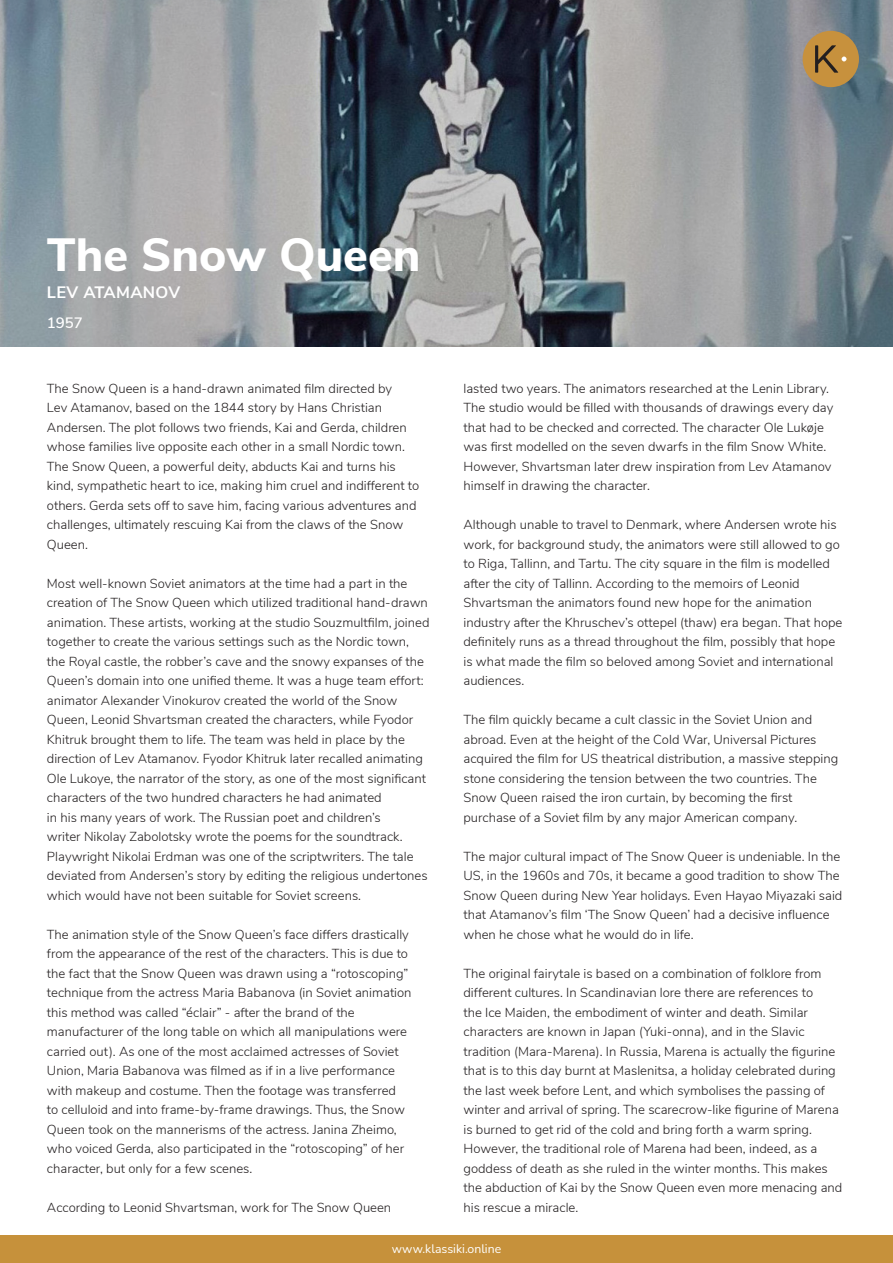
<style>
.page{position:relative;width:893px;height:1263px;background:#fff}
.page>*{position:absolute;margin:0;border:0;box-sizing:border-box;transform-origin:0 0}
.t1{font:800 46.5px "Nunito Sans";color:#fff}
.t2{font:700 16.5px "Nunito Sans";letter-spacing:.02em;color:#fff}
.t3{font:600 15px "Nunito Sans";color:#fff}
.t4{font:300 13.05px/19.5px "Nunito Sans";color:#231f20}
.t5{font:12.3px "Nunito";color:#fff}
</style>
<div class="page">
<svg style="left:0;top:0;width:893px;height:347px;background:#838a8f"></svg>
<div style="left:0;top:1235px;width:893px;height:28px;background:#c6913b"></div>
<div style="left:803px;top:31px;width:56px;height:56px;background:#c7913d;border-radius:50%"></div>
<svg style="left:815px;top:45px;width:31px;height:28px"></svg>
<p class="t1" style="left:47px;top:221px;width:375px">The Snow Queen</p>
<p class="t2" style="left:47px;top:280px;width:135px">LEV ATAMANOV</p>
<p class="t3" style="left:47px;top:312px;width:38px">1957</p>
<p class="t4" style="left:47px;top:378px;width:374px">The Snow Queen is a hand-drawn animated film directed by<br>Lev Atamanov, based on the 1844 story by Hans Christian Andersen. The plot follows two friends, Kai and Gerda, children whose families live opposite each other in a small Nordic town.<br>The Snow Queen, a powerful deity, abducts Kai and turns his kind, sympathetic heart to ice, making him cruel and indifferent to others. Gerda sets off to save him, facing various adventures and challenges, ultimately rescuing Kai from the claws of the Snow Queen.</p>
<p class="t4" style="left:47px;top:573px;width:384px">Most well-known Soviet animators at the time had a part in the creation of The Snow Queen which utilized traditional hand-drawn animation. These artists, working at the studio Souzmultfilm, joined together to create the various settings such as the Nordic town, the Royal castle, the robber’s cave and the snowy expanses of the Queen’s domain into one unified theme. It was a huge team effort: animator Alexander Vinokurov created the world of the Snow Queen, Leonid Shvartsman created the characters, while Fyodor Khitruk brought them to life. The team was held in place by the direction of Lev Atamanov. Fyodor Khitruk later recalled animating Ole Lukoye, the narrator of the story, as one of the most significant characters of the two hundred characters he had animated<br>in his many years of work. The Russian poet and children’s<br>writer Nikolay Zabolotsky wrote the poems for the soundtrack.<br>Playwright Nikolai Erdman was one of the scriptwriters. The tale deviated from Andersen’s story by editing the religious undertones which would have not been suitable for Soviet screens.</p>
<p class="t4" style="left:47px;top:924px;width:366px">The animation style of the Snow Queen’s face differs drastically from the appearance of the rest of the characters. This is due to the fact that the Snow Queen was drawn using a “rotoscoping” technique from the actress Maria Babanova (in Soviet animation this method was called “éclair” - after the brand of the manufacturer of the long table on which all manipulations were carried out). As one of the most acclaimed actresses of Soviet Union, Maria Babanova was filmed as if in a live performance with makeup and costume. Then the footage was transferred<br>to celluloid and into frame-by-frame drawings. Thus, the Snow Queen took on the mannerisms of the actress. Janina Zheimo, who voiced Gerda, also participated in the “rotoscoping” of her character, but only for a few scenes.</p>
<p class="t4" style="left:47px;top:1197px;width:346px">According to Leonid Shvartsman, work for The Snow Queen</p>
<p class="t4" style="left:463px;top:378px;width:371px">lasted two years. The animators researched at the Lenin Library.<br>The studio would be filled with thousands of drawings every day that had to be checked and corrected. The character Ole Lukøje was first modelled on the seven dwarfs in the film Snow White.<br>However, Shvartsman later drew inspiration from Lev Atamanov himself in drawing the character.</p>
<p class="t4" style="left:463px;top:514px;width:380px">Although unable to travel to Denmark, where Andersen wrote his work, for background study, the animators were still allowed to go to Riga, Tallinn, and Tartu. The city square in the film is modelled after the city of Tallinn. According to the memoirs of Leonid Shvartsman the animators found new hope for the animation industry after the Khruschev’s ottepel (thaw) era began. That hope definitely runs as a thread throughout the film, possibly that hope is what made the film so beloved among Soviet and international audiences.</p>
<p class="t4" style="left:463px;top:709px;width:376px">The film quickly became a cult classic in the Soviet Union and abroad. Even at the height of the Cold War, Universal Pictures acquired the film for US theatrical distribution, a massive stepping stone considering the tension between the two countries. The Snow Queen raised the iron curtain, by becoming the first purchase of a Soviet film by any major American company.</p>
<p class="t4" style="left:463px;top:846px;width:380px">The major cultural impact of The Snow Queer is undeniable. In the US, in the 1960s and 70s, it became a good tradition to show The Snow Queen during New Year holidays. Even Hayao Miyazaki said that Atamanov’s film ‘The Snow Queen’ had a decisive influence when he chose what he would do in life.</p>
<p class="t4" style="left:463px;top:963px;width:380px">The original fairytale is based on a combination of folklore from different cultures. In Scandinavian lore there are references to<br>the Ice Maiden, the embodiment of winter and death. Similar characters are known in Japan (Yuki-onna), and in the Slavic tradition (Mara-Marena). In Russia, Marena is actually the figurine that is to this day burnt at Maslenitsa, a holiday celebrated during the last week before Lent, and which symbolises the passing of winter and arrival of spring. The scarecrow-like figurine of Marena is burned to get rid of the cold and bring forth a warm spring.<br>However, the traditional role of Marena had been, indeed, as a goddess of death as she ruled in the winter months. This makes the abduction of Kai by the Snow Queen even more menacing and his rescue a miracle.</p>
<p class="t5" style="left:392px;top:1240px;width:111px">www.klassiki.online</p>
</div>
